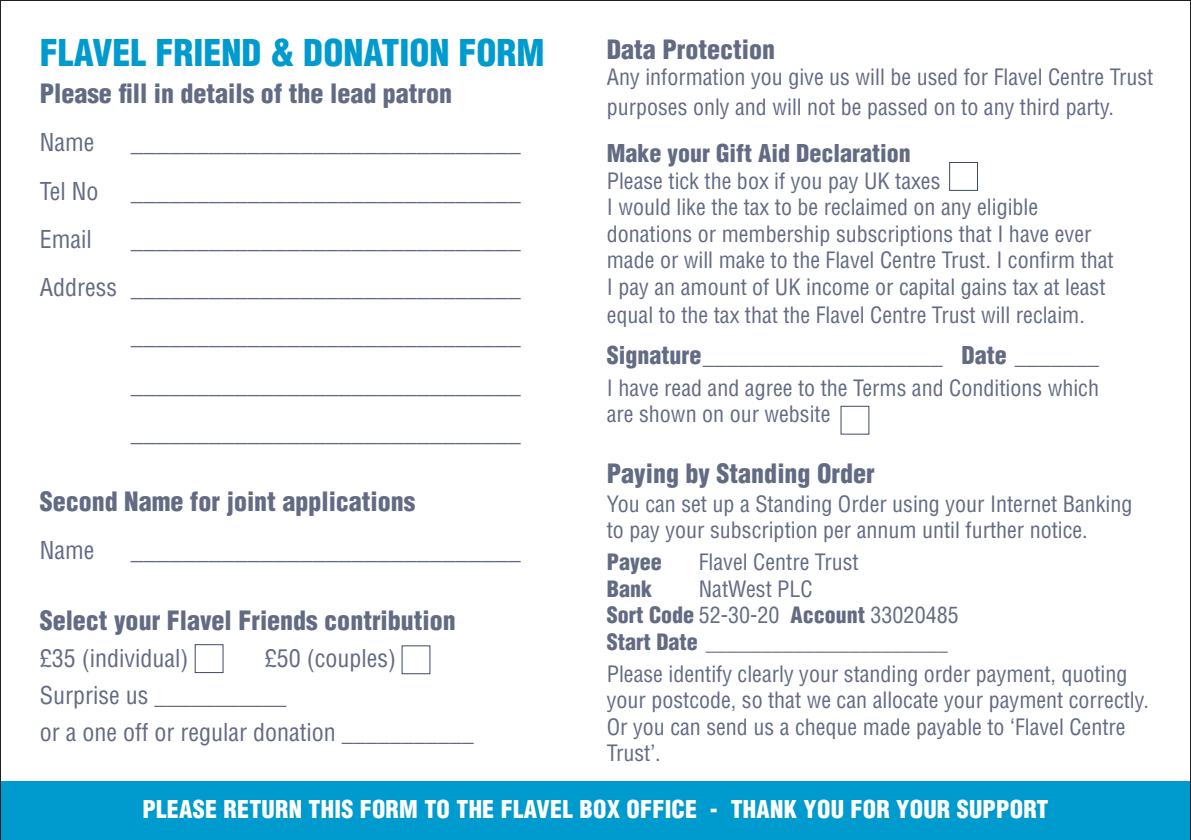
<style>
.page{position:relative;width:1191px;height:840px;background:#fff}
.page>*{position:absolute;margin:0;border:0;box-sizing:border-box;transform-origin:0 0}
.t1{font:900 condensed 36px "Helvetica LT Std";color:#009bce}
.t2{font:condensed 26px "Helvetica LT Std";color:#636a83}
.t3{font:900 condensed 26px "Helvetica LT Std";color:#636a83}
.t4{font:condensed 24px "Helvetica LT Std";color:#636a83}
.t5{font:900 condensed 24px "Helvetica LT Std";color:#636a83}
.t6{font:900 condensed 24px "Helvetica LT Std";letter-spacing:.01em;color:#fff}
.t7{font:condensed 22px/26.4px "Helvetica LT Std";color:#636a83}
.t8{font:900 condensed 22px "Helvetica LT Std";color:#636a83}
.s1{font-size:24px}
.s2{font-weight:400}
.s3{font-weight:900}
</style>
<div class="page">
<div style="left:0;top:781px;width:1191px;height:58px;background:#009bce"></div>
<div style="left:195px;top:644px;width:28px;height:28px;border:1px solid #3f4967"></div>
<div style="left:949px;top:162px;width:28px;height:28px;border:1px solid #3f4967"></div>
<p class="t1" style="left:40px;top:30px;width:506px">FLAVEL FRIEND &amp; DONATION FORM</p>
<p class="t3" style="left:40px;top:77px;width:414px">Please fill in details of the lead patron</p>
<p class="t4" style="left:40px;top:127px;width:56px">Name</p>
<p class="t2" style="left:131px;top:125px;width:391px">______________________________</p>
<p class="t2" style="left:40px;top:174px;width:482px"><span class="s1">Tel No</span> ______________________________</p>
<p class="t4" style="left:40px;top:224px;width:53px">Email</p>
<p class="t2" style="left:131px;top:222px;width:391px">______________________________</p>
<p class="t2" style="left:40px;top:270px;width:482px"><span class="s1">Address</span> ______________________________</p>
<p class="t2" style="left:131px;top:318px;width:391px">______________________________</p>
<p class="t2" style="left:131px;top:366px;width:391px">______________________________</p>
<p class="t2" style="left:131px;top:415px;width:391px">______________________________</p>
<p class="t3" style="left:40px;top:484px;width:377px">Second Name for joint applications</p>
<p class="t4" style="left:40px;top:534px;width:56px">Name</p>
<p class="t2" style="left:131px;top:533px;width:391px">______________________________</p>
<p class="t3" style="left:40px;top:604px;width:417px">Select your Flavel Friends contribution</p>
<p class="t4" style="left:40px;top:643px;width:150px">£35 (individual)</p>
<p class="t4" style="left:265px;top:643px;width:133px">£50 (couples)</p>
<p class="t4" style="left:40px;top:680px;width:248px">Surprise us ___________</p>
<p class="t4" style="left:40px;top:716px;width:435px">or a one off or regular donation ___________</p>
<p class="t3" style="left:607px;top:33px;width:170px">Data Protection</p>
<p class="t7" style="left:607px;top:62px;width:548px;line-height:30px">Any information you give us will be used for Flavel Centre Trust purposes only and will not be passed on to any third party.</p>
<p class="t5" style="left:607px;top:138px;width:306px">Make your Gift Aid Declaration</p>
<p class="t7" style="left:607px;top:167px;width:335px">Please tick the box if you pay UK taxes</p>
<p class="t7" style="left:607px;top:194px;width:508px">I would like the tax to be reclaimed on any eligible donations or membership subscriptions that I have ever made or will make to the Flavel Centre Trust. I confirm that I pay an amount of UK income or capital gains tax at least</p>
<p class="t7" style="left:607px;top:302px;width:479px">equal to the tax that the Flavel Centre Trust will reclaim.</p>
<p class="t5" style="left:607px;top:339px;width:493px">Signature<span class="s2">____________________</span> Date _______</p>
<p class="t7" style="left:607px;top:374px;width:494px">I have read and agree to the Terms and Conditions which are shown on our website</p>
<p class="t3" style="left:607px;top:456px;width:269px">Paying by Standing Order</p>
<p class="t7" style="left:607px;top:490px;width:527px">You can set up a Standing Order using your Internet Banking to pay your subscription per annum until further notice.</p>
<p class="t8" style="left:607px;top:548px;width:56px">Payee</p>
<p class="t7" style="left:699px;top:548px;width:161px">Flavel Centre Trust</p>
<p class="t8" style="left:607px;top:574px;width:47px">Bank</p>
<p class="t7" style="left:699px;top:575px;width:115px">NatWest PLC</p>
<p class="t7" style="left:607px;top:601px;width:353px"><span class="s3">Sort Code</span> 52-30-20 <span class="s3">Account</span> 33020485</p>
<p class="t8" style="left:607px;top:627px;width:342px">Start Date ______________________</p>
<p class="t7" style="left:607px;top:660px;width:543px">Please identify clearly your standing order payment, quoting your postcode, so that we can allocate your payment correctly.<br>Or you can send us a cheque made payable to ‘Flavel Centre Trust’.</p>
<p class="t6" style="left:142px;top:793px;width:907px">PLEASE RETURN THIS FORM TO THE FLAVEL BOX OFFICE - THANK YOU FOR YOUR SUPPORT</p>
</div>
